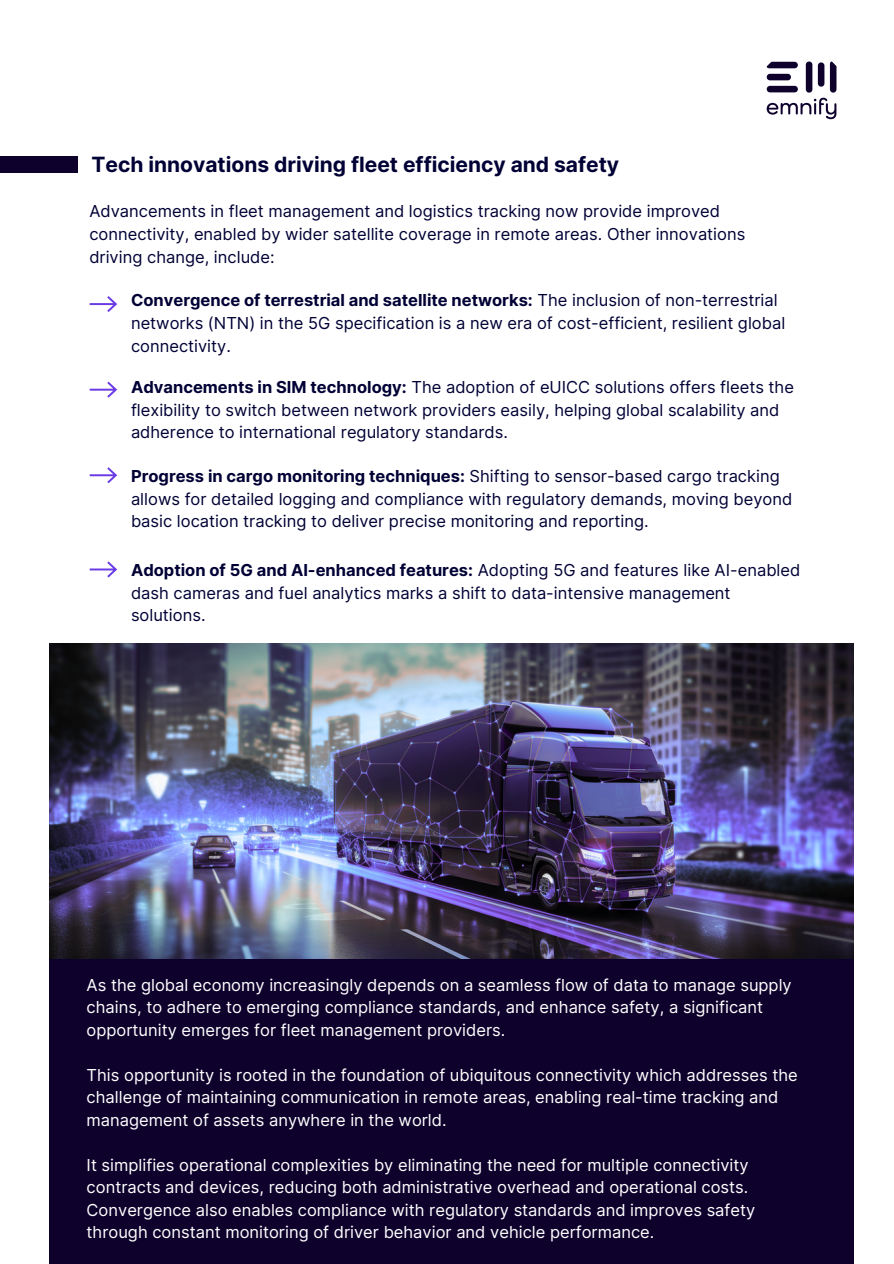
<style>
.page{position:relative;width:894px;height:1264px;background:#fff}
.page>*{position:absolute;margin:0;border:0;box-sizing:border-box;transform-origin:0 0}
.t1{font:700 21px "Inter";color:#000035}
.t2{font:16.5px/22.5px "Inter";color:#000035}
.t3{font:16.5px/22.5px "Inter";color:#fff}
.s1{font-weight:700}
</style>
<div class="page">
<svg style="left:90px;top:296px;width:27px;height:16px"></svg>
<svg style="left:90px;top:381px;width:27px;height:16px"></svg>
<svg style="left:90px;top:467px;width:27px;height:16px"></svg>
<svg style="left:90px;top:561px;width:27px;height:16px"></svg>
<div style="left:50px;top:643px;width:803px;height:620px;background:#0e022d"></div>
<svg style="left:766px;top:61px;width:70px;height:58px"></svg>
<img style="left:50px;top:643px;width:803px;height:315px">
<div style="left:0;top:157px;width:77px;height:16px;background:#0e022d"></div>
<p class="t1" style="left:91px;top:151px;width:529px">Tech innovations driving fleet efficiency and safety</p>
<h1 class="t2" style="left:89px;top:200px;width:657px">Advancements in fleet management and logistics tracking now provide improved connectivity, enabled by wider satellite coverage in remote areas. Other innovations driving change, include:</h1>
<p class="t2" style="left:131px;top:289px;width:655px"><span class="s1">Convergence of terrestrial and satellite networks:</span> The inclusion of non-terrestrial networks (NTN) in the 5G specification is a new era of cost-efficient, resilient global connectivity.</p>
<p class="t2" style="left:131px;top:376px;width:664px"><span class="s1">Advancements in SIM technology:</span> The adoption of eUICC solutions offers fleets the flexibility to switch between network providers easily, helping global scalability and adherence to international regulatory standards.</p>
<p class="t2" style="left:131px;top:465px;width:662px"><span class="s1">Progress in cargo monitoring techniques:</span> Shifting to sensor-based cargo tracking allows for detailed logging and compliance with regulatory demands, moving beyond basic location tracking to deliver precise monitoring and reporting.</p>
<p class="t2" style="left:131px;top:559px;width:670px"><span class="s1">Adoption of 5G and AI-enhanced features:</span> Adopting 5G and features like AI-enabled dash cameras and fuel analytics marks a shift to data-intensive management solutions.</p>
<p class="t3" style="left:87px;top:973px;width:706px">As the global economy increasingly depends on a seamless flow of data to manage supply chains, to adhere to emerging compliance standards, and enhance safety, a significant opportunity emerges for fleet management providers.</p>
<p class="t3" style="left:87px;top:1063px;width:712px">This opportunity is rooted in the foundation of ubiquitous connectivity which addresses the challenge of maintaining communication in remote areas, enabling real-time tracking and management of assets anywhere in the world.</p>
<p class="t3" style="left:87px;top:1153px;width:670px">It simplifies operational complexities by eliminating the need for multiple connectivity contracts and devices, reducing both administrative overhead and operational costs.<br>Convergence also enables compliance with regulatory standards and improves safety through constant monitoring of driver behavior and vehicle performance.</p>
</div>
